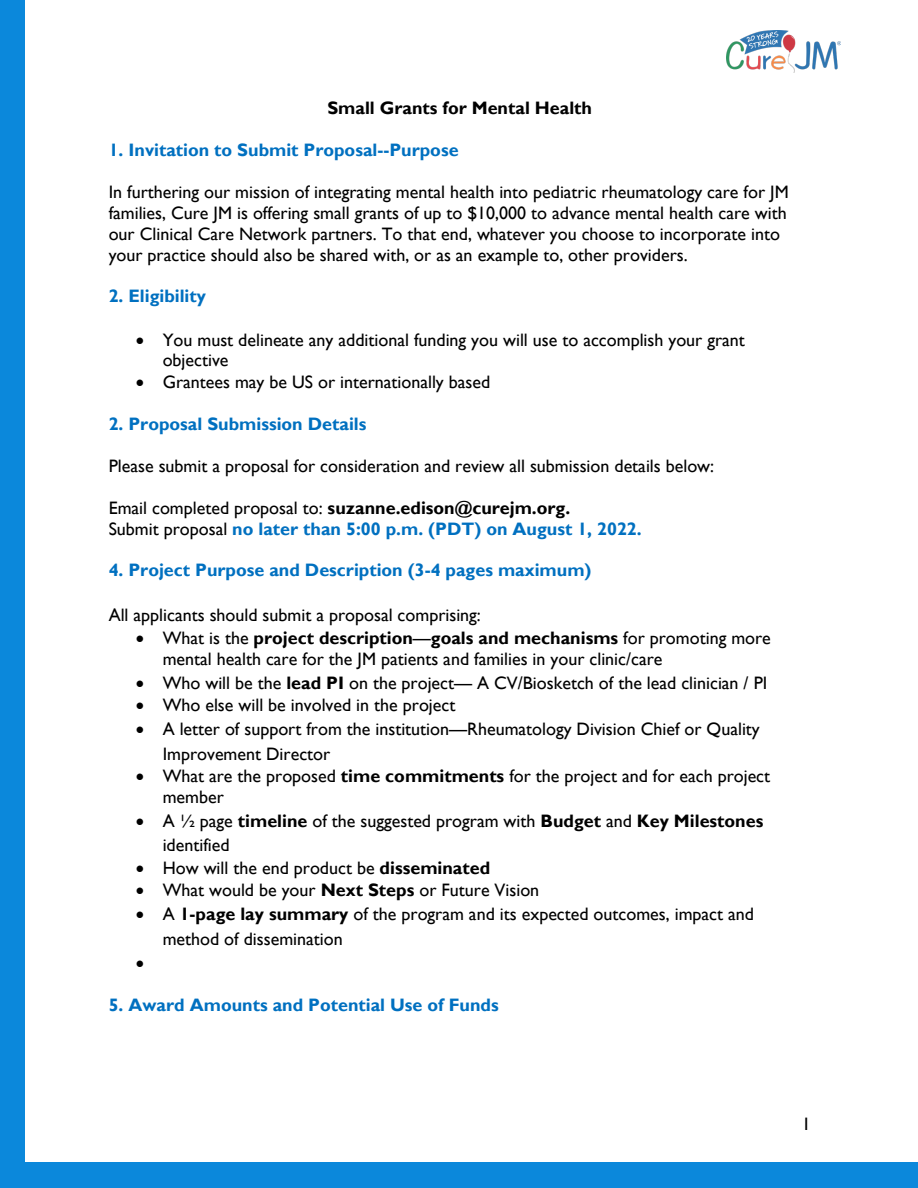
<style>
.page{position:relative;width:918px;height:1188px;background:#fff}
.page>*{position:absolute;margin:0;border:0;box-sizing:border-box;transform-origin:0 0}
.t1{font:18px/20.9px "Gill Sans";color:#000}
.t2{font:700 18px "Gill Sans";color:#0070c0}
.t3{font:700 18px "Gill Sans";color:#000}
.t4{font:18px "Symbol";color:#000}
.s1{font-weight:700}
.s2{font-weight:700;color:#0070c0}
</style>
<div class="page">
<div style="left:0;top:0;width:25px;height:1188px;background:#0b88db"></div>
<div style="left:10px;top:1162px;width:908px;height:26px;background:#0b88db"></div>
<img style="left:727px;top:31px;width:114px;height:42px">
<p class="t3" style="left:327px;top:98px;width:266px">Small Grants for Mental Health</p>
<p class="t2" style="left:109px;top:139px;width:351px">1. Invitation to Submit Proposal--Purpose</p>
<p class="t1" style="left:109px;top:182px;width:682px">In furthering our mission of integrating mental health into pediatric rheumatology care for JM families, Cure JM is offering small grants of up to $10,000 to advance mental health care with our Clinical Care Network partners. To that end, whatever you choose to incorporate into your practice should also be shared with, or as an example to, other providers.</p>
<p class="t2" style="left:109px;top:285px;width:99px">2. Eligibility</p>
<p class="t1" style="left:163px;top:329px;width:584px;text-indent:-27px">• You must delineate any additional funding you will use to accomplish your grant objective</p>
<p class="t1" style="left:136px;top:372px;width:356px">• Grantees may be US or internationally based</p>
<p class="t2" style="left:109px;top:413px;width:259px">2. Proposal Submission Details</p>
<p class="t1" style="left:109px;top:456px;width:607px">Please submit a proposal for consideration and review all submission details below:</p>
<p class="t1" style="left:109px;top:498px;width:535px">Email completed proposal to: <span class="s1">suzanne.edison@curejm.org.<br></span>Submit proposal <span class="s2">no later than 5:00 p.m. (PDT) on August 1, 2022.</span></p>
<p class="t2" style="left:109px;top:559px;width:484px">4. Project Purpose and Description (3-4 pages maximum)</p>
<p class="t1" style="left:109px;top:605px;width:374px">All applicants should submit a proposal comprising:</p>
<p class="t1" style="left:163px;top:628px;width:610px;text-indent:-27px">• What is the <span class="s1">project description</span>—<span class="s1">goals and mechanisms</span> for promoting more mental health care for the JM patients and families in your clinic/care</p>
<p class="t1" style="left:136px;top:673px;width:633px">• Who will be the <span class="s1">lead PI</span> on the project— A CV/Biosketch of the lead clinician / PI</p>
<p class="t1" style="left:136px;top:695px;width:321px">• Who else will be involved in the project</p>
<p class="t1" style="left:163px;top:718px;width:599px;line-height:24.2px;text-indent:-27px">• A letter of support from the institution—Rheumatology Division Chief or Quality<br>Improvement Director</p>
<p class="t1" style="left:163px;top:766px;width:609px;text-indent:-27px">• What are the proposed <span class="s1">time commitments</span> for the project and for each project member</p>
<p class="t1" style="left:163px;top:809px;width:602px;line-height:24.2px;text-indent:-27px">• A ½ page <span class="s1">timeline</span> of the suggested program with <span class="s1">Budget</span> and <span class="s1">Key Milestones </span>identified</p>
<p class="t1" style="left:136px;top:858px;width:356px">• How will the end product be <span class="s1">disseminated</span></p>
<p class="t1" style="left:136px;top:880px;width:405px">• What would be your <span class="s1">Next Steps</span> or Future Vision</p>
<p class="t1" style="left:163px;top:902px;width:593px;line-height:24.5px;text-indent:-27px">• A <span class="s1">1-page lay summary</span> of the program and its expected outcomes, impact and method of dissemination</p>
<p class="t4" style="left:136px;top:951px;width:10px">•</p>
<p class="t2" style="left:109px;top:994px;width:392px">5. Award Amounts and Potential Use of Funds</p>
<p class="t1" style="left:802px;top:1114px;width:10px">1</p>
</div>
